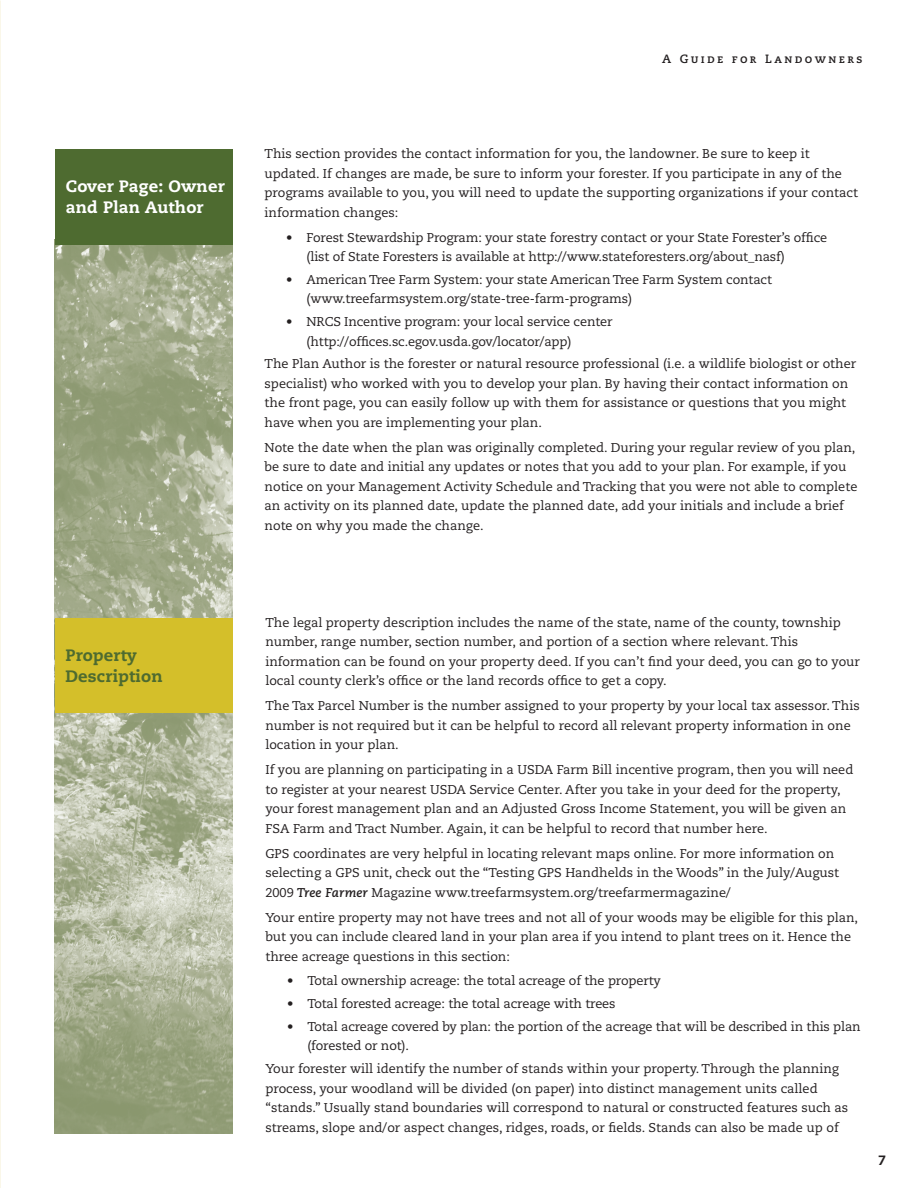
<style>
.page{position:relative;width:918px;height:1188px;background:#fff}
.page>*{position:absolute;margin:0;border:0;box-sizing:border-box;transform-origin:0 0}
.main_heads{font:800 16.5px/21px "Caecilia";letter-spacing:.01em;color:#fff}
.main_heads-2{font:800 16.5px/21px "Caecilia";letter-spacing:.01em;color:#4e6b30}
.t1{font:800 13.5px "Caecilia";color:#231f20}
.text{font:12.75px/19.5px "Caecilia";color:#231f20}
.bullet_1{font:12.75px/19.5px "Caecilia";letter-spacing:-.01em;color:#231f20}
.t2{font:12px "Caecilia Bold SC";letter-spacing:.2em;color:#231f20}
.s1{font-weight:700;font-style:italic}
</style>
<div class="page">
<img style="left:55px;top:244px;width:177px;height:890px">
<div style="left:55px;top:618px;width:177px;height:95px;background:#d4bf2a"></div>
<div style="left:55px;top:149px;width:177px;height:95px;background:#4e6b30"></div>
<p class="main_heads" style="left:66px;top:176px;width:160px">Cover Page: Owner and Plan Author</p>
<p class="main_heads-2" style="left:66px;top:645px;width:99px">Property<br>Description</p>
<p class="t2" style="left:662px;top:52px;width:202px">A Guide for Landowners</p>
<p class="text" style="left:265px;top:144px;width:595px">This section provides the contact information for you, the landowner. Be sure to keep it updated. If changes are made, be sure to inform your forester. If you participate in any of the programs available to you, you will need to update the supporting organizations if your contact information changes:</p>
<p class="bullet_1" style="left:307px;top:228px;width:522px;text-indent:-20px">• Forest Stewardship Program: your state forestry contact or your State Forester’s office (list of State Foresters is available at http://www.stateforesters.org/about_nasf)</p>
<p class="bullet_1" style="left:307px;top:270px;width:467px;text-indent:-20px">• American Tree Farm System: your state American Tree Farm System contact (www.treefarmsystem.org/state-tree-farm-programs)</p>
<p class="bullet_1" style="left:307px;top:312px;width:308px;text-indent:-20px">• NRCS Incentive program: your local service center (http://offices.sc.egov.usda.gov/locator/app)</p>
<p class="text" style="left:265px;top:355px;width:593px">The Plan Author is the forester or natural resource professional (i.e. a wildlife biologist or other specialist) who worked with you to develop your plan. By having their contact information on the front page, you can easily follow up with them for assistance or questions that you might have when you are implementing your plan.</p>
<p class="text" style="left:265px;top:438px;width:594px">Note the date when the plan was originally completed. During your regular review of you plan, be sure to date and initial any updates or notes that you add to your plan. For example, if you notice on your Management Activity Schedule and Tracking that you were not able to complete an activity on its planned date, update the planned date, add your initials and include a brief note on why you made the change.</p>
<p class="text" style="left:265px;top:613px;width:596px">The legal property description includes the name of the state, name of the county, township number, range number, section number, and portion of a section where relevant. This information can be found on your property deed. If you can’t find your deed, you can go to your local county clerk’s office or the land records office to get a copy.</p>
<p class="text" style="left:265px;top:696px;width:596px">The Tax Parcel Number is the number assigned to your property by your local tax assessor. This number is not required but it can be helpful to record all relevant property information in one location in your plan.</p>
<p class="text" style="left:265px;top:760px;width:589px">If you are planning on participating in a USDA Farm Bill incentive program, then you will need to register at your nearest USDA Service Center. After you take in your deed for the property, your forest management plan and an Adjusted Gross Income Statement, you will be given an FSA Farm and Tract Number. Again, it can be helpful to record that number here.</p>
<p class="text" style="left:265px;top:844px;width:575px">GPS coordinates are very helpful in locating relevant maps online. For more information on selecting a GPS unit, check out the “Testing GPS Handhelds in the Woods” in the July/August<br>2009 <span class="s1">Tree Farmer</span> Magazine www.treefarmsystem.org/treefarmermagazine/</p>
<p class="text" style="left:265px;top:908px;width:594px">Your entire property may not have trees and not all of your woods may be eligible for this plan, but you can include cleared land in your plan area if you intend to plant trees on it. Hence the three acreage questions in this section:</p>
<p class="bullet_1" style="left:287px;top:972px;width:375px">• Total ownership acreage: the total acreage of the property</p>
<p class="bullet_1" style="left:287px;top:994px;width:330px">• Total forested acreage: the total acreage with trees</p>
<p class="bullet_1" style="left:307px;top:1017px;width:555px;text-indent:-20px">• Total acreage covered by plan: the portion of the acreage that will be described in this plan (forested or not).</p>
<p class="text" style="left:265px;top:1059px;width:584px">Your forester will identify the number of stands within your property. Through the planning process, your woodland will be divided (on paper) into distinct management units called “stands.” Usually stand boundaries will correspond to natural or constructed features such as streams, slope and/or aspect changes, ridges, roads, or fields. Stands can also be made up of</p>
<p class="t1" style="left:878px;top:1152px;width:9px">7</p>
</div>
